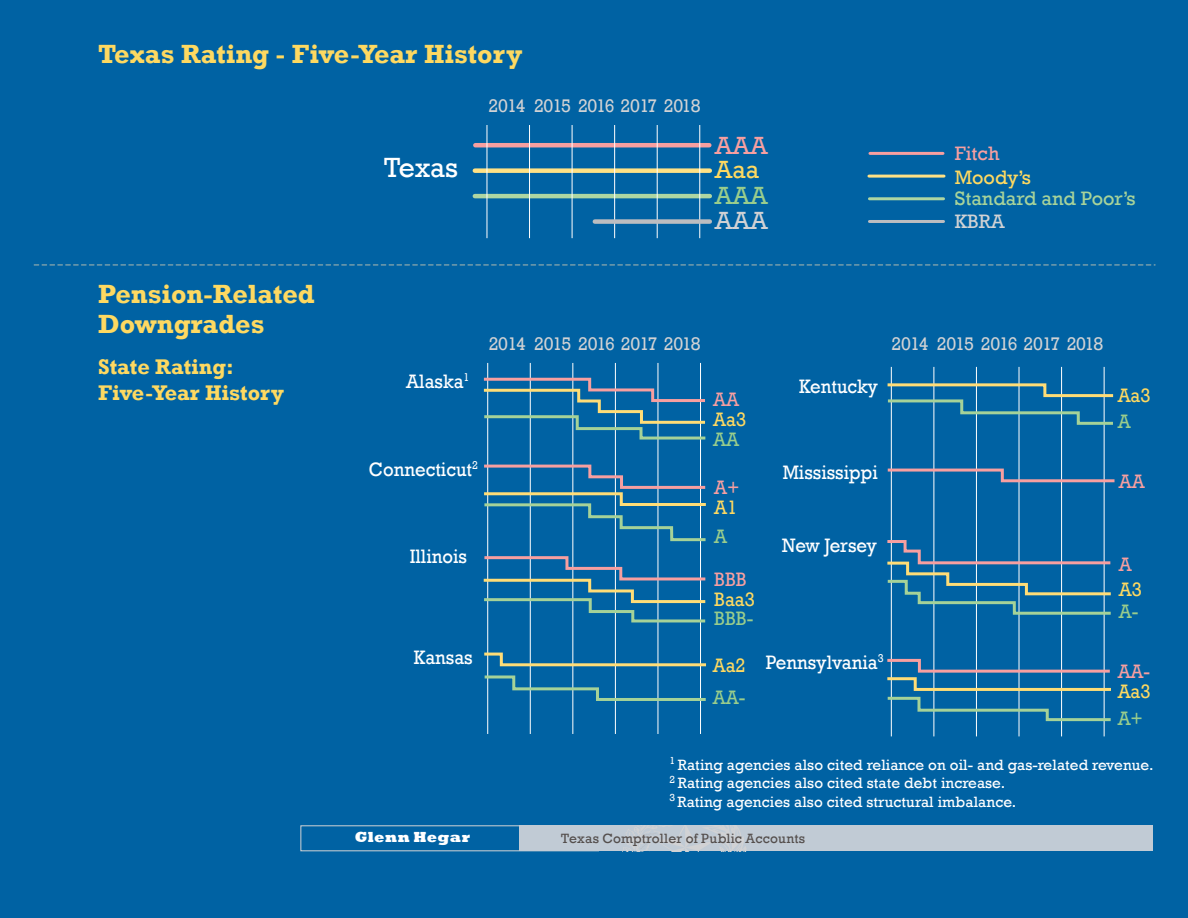
<style>
.page{position:relative;width:1188px;height:918px;background:#0062a3}
.page>*{position:absolute;margin:0;border:0;box-sizing:border-box;transform-origin:0 0}
.t1{font:28.5px "Rockwell";letter-spacing:-.005em;color:#fff}
.t2{font:700 27px/30px "Rockwell";color:#fed961}
.t3{font:25.5px "Rockwell";color:#f79fa0}
.t4{font:25.5px "Rockwell";color:#fed961}
.t5{font:25.5px "Rockwell";color:#99cd8c}
.t6{font:25.5px "Rockwell";color:#d1d2d4}
.t7{font:700 21.75px/25.8px "Rockwell";color:#fed961}
.t8{font:19.95px "Rockwell";color:#fff;scale:.93 1}
.t9{font:19.95px "Rockwell";color:#fed961;scale:.93 1}
.t10{font:19.95px "Rockwell";color:#a7d39a}
.t11{font:19.95px "Rockwell";color:#99cd8c;scale:.93 1}
.t12{font:19.95px "Rockwell";color:#f79fa0;scale:.93 1}
.t13{font:19.95px "Rockwell";color:#fed961}
.t14{font:19.95px "Rockwell";color:#f79fa0}
.t15{font:19.95px "Rockwell";color:#d1d2d4}
.t16{font:18.75px "Rockwell";letter-spacing:-.04em;color:#d1d2d4}
.t17{font:15.3px/18.5px "Rockwell";letter-spacing:.005em;color:#fff}
.t18{font:800 15px "Rockwell";letter-spacing:.025em;color:#fff}
.t19{font:13.8px "Rockwell";letter-spacing:.015em;color:#544e4c}
</style>
<div class="page">
<div style="left:519px;top:825px;width:634px;height:26px;background:#c1cbd5"></div>
<svg style="left:623px;top:825px;width:123px;height:26px"></svg>
<hr style="left:870px;top:152px;width:73px;height:3px;background:#f79fa0">
<hr style="left:869px;top:175px;width:75px;height:3px;background:#ffe185">
<hr style="left:869px;top:197px;width:75px;height:3px;background:#aed6a2">
<svg style="left:34px;top:264px;width:1121px;height:1px"></svg>
<hr style="left:475px;top:143px;width:234px;height:4px;background:#f79fa0">
<div style="left:475px;top:168px;width:235px;height:5px;background:#ffe185"></div>
<hr style="left:475px;top:194px;width:235px;height:4px;background:#aed6a2">
<hr style="left:487px;top:363px;width:1px;height:371px;background:#fff">
<hr style="left:615px;top:363px;width:1px;height:371px;background:#fff">
<hr style="left:572px;top:363px;width:1px;height:371px;background:#fff">
<hr style="left:530px;top:363px;width:1px;height:371px;background:#fff">
<hr style="left:658px;top:363px;width:1px;height:371px;background:#fff">
<hr style="left:700px;top:363px;width:1px;height:371px;background:#fff">
<svg style="left:483px;top:376px;width:223px;height:65px"></svg>
<svg style="left:484px;top:463px;width:222px;height:80px"></svg>
<svg style="left:484px;top:651px;width:222px;height:17px"></svg>
<svg style="left:484px;top:674px;width:222px;height:28px"></svg>
<hr style="left:891px;top:367px;width:1px;height:369px;background:#fff">
<hr style="left:1019px;top:367px;width:1px;height:369px;background:#fff">
<hr style="left:976px;top:367px;width:1px;height:369px;background:#fff">
<hr style="left:934px;top:367px;width:1px;height:369px;background:#fff">
<hr style="left:1061px;top:367px;width:1px;height:369px;background:#fff">
<hr style="left:1104px;top:367px;width:1px;height:369px;background:#fff">
<svg style="left:887px;top:382px;width:227px;height:44px"></svg>
<svg style="left:887px;top:467px;width:228px;height:17px"></svg>
<svg style="left:887px;top:539px;width:224px;height:77px"></svg>
<svg style="left:887px;top:657px;width:224px;height:66px"></svg>
<hr style="left:487px;top:125px;width:1px;height:113px;background:#fff">
<hr style="left:614px;top:125px;width:1px;height:113px;background:#fff">
<hr style="left:572px;top:125px;width:1px;height:113px;background:#fff">
<hr style="left:529px;top:125px;width:1px;height:113px;background:#fff">
<hr style="left:657px;top:125px;width:1px;height:113px;background:#fff">
<hr style="left:699px;top:125px;width:1px;height:113px;background:#fff">
<svg style="left:483px;top:555px;width:223px;height:69px"></svg>
<div style="left:595px;top:219px;width:115px;height:5px;background:#bcbdc0"></div>
<hr style="left:869px;top:220px;width:75px;height:3px;background:#bcbdc0">
<h2 class="t2" style="left:98px;top:39px;width:426px">Texas Rating - Five-Year History</h2>
<h2 class="t2" style="left:98px;top:279px;width:218px">Pension-Related<br>Downgrades</h2>
<h3 class="t7" style="left:98px;top:354px;width:188px">State Rating:<br>Five-Year History</h3>
<h1 class="t1" style="left:384px;top:151px;width:76px">Texas</h1>
<p class="t16" style="left:489px;top:95px;width:214px">2014 2015 2016 2017 2018</p>
<h3 class="t3" style="left:715px;top:131px;width:54px">AAA</h3>
<h3 class="t4" style="left:715px;top:155px;width:46px">Aaa</h3>
<h3 class="t5" style="left:715px;top:180px;width:54px">AAA</h3>
<h3 class="t6" style="left:715px;top:206px;width:54px">AAA</h3>
<h3 class="t14" style="left:955px;top:142px;width:46px">Fitch</h3>
<h3 class="t13" style="left:955px;top:166px;width:78px">Moody’s</h3>
<h3 class="t10" style="left:955px;top:187px;width:182px">Standard and Poor’s</h3>
<h3 class="t15" style="left:955px;top:210px;width:52px">KBRA</h3>
<p class="t16" style="left:489px;top:332px;width:214px">2014 2015 2016 2017 2018</p>
<p class="t16" style="left:891px;top:332px;width:214px">2014 2015 2016 2017 2018</p>
<h3 class="t8" style="left:406px;top:370px;width:69px">Alaska<sup>1</sup></h3>
<h3 class="t8" style="left:369px;top:457px;width:119px">Connecticut<sup>2</sup></h3>
<h3 class="t8" style="left:410px;top:545px;width:63px">Illinois</h3>
<h3 class="t8" style="left:414px;top:646px;width:65px">Kansas</h3>
<h3 class="t12" style="left:713px;top:388px;width:29px">AA</h3>
<h3 class="t9" style="left:713px;top:408px;width:37px">Aa3</h3>
<h3 class="t11" style="left:713px;top:427px;width:29px">AA</h3>
<h3 class="t12" style="left:714px;top:476px;width:29px">A+</h3>
<h3 class="t9" style="left:714px;top:496px;width:26px">A1</h3>
<h3 class="t11" style="left:714px;top:525px;width:15px">A</h3>
<h3 class="t12" style="left:714px;top:567px;width:36px">BBB</h3>
<h3 class="t9" style="left:714px;top:587px;width:45px">Baa3</h3>
<h3 class="t11" style="left:714px;top:607px;width:43px">BBB-</h3>
<h3 class="t9" style="left:713px;top:654px;width:37px">Aa2</h3>
<h3 class="t11" style="left:713px;top:686px;width:36px">AA-</h3>
<h3 class="t8" style="left:799px;top:375px;width:86px">Kentucky</h3>
<h3 class="t8" style="left:783px;top:461px;width:104px">Mississippi</h3>
<h3 class="t8" style="left:782px;top:533px;width:104px">New Jersey</h3>
<h3 class="t8" style="left:766px;top:650px;width:128px">Pennsylvania<sup>3</sup></h3>
<h3 class="t9" style="left:1118px;top:384px;width:37px">Aa3</h3>
<h3 class="t11" style="left:1118px;top:410px;width:15px">A</h3>
<h3 class="t12" style="left:1119px;top:469px;width:29px">AA</h3>
<h3 class="t12" style="left:1119px;top:552px;width:15px">A</h3>
<h3 class="t9" style="left:1119px;top:578px;width:26px">A3</h3>
<h3 class="t11" style="left:1119px;top:599px;width:23px">A-</h3>
<h3 class="t12" style="left:1118px;top:660px;width:36px">AA-</h3>
<h3 class="t9" style="left:1118px;top:680px;width:37px">Aa3</h3>
<h3 class="t11" style="left:1118px;top:707px;width:29px">A+</h3>
<p class="t17" style="left:669px;top:756px;width:486px"><sup>1</sup> Rating agencies also cited reliance on oil- and gas-related revenue.<br><sup>2</sup> Rating agencies also cited state debt increase.<br><sup>3</sup> Rating agencies also cited structural imbalance.</p>
<p class="t18" style="left:355px;top:828px;width:116px">Glenn Hegar</p>
<p class="t19" style="left:561px;top:830px;width:245px">Texas Comptroller of Public Accounts</p>
</div>
